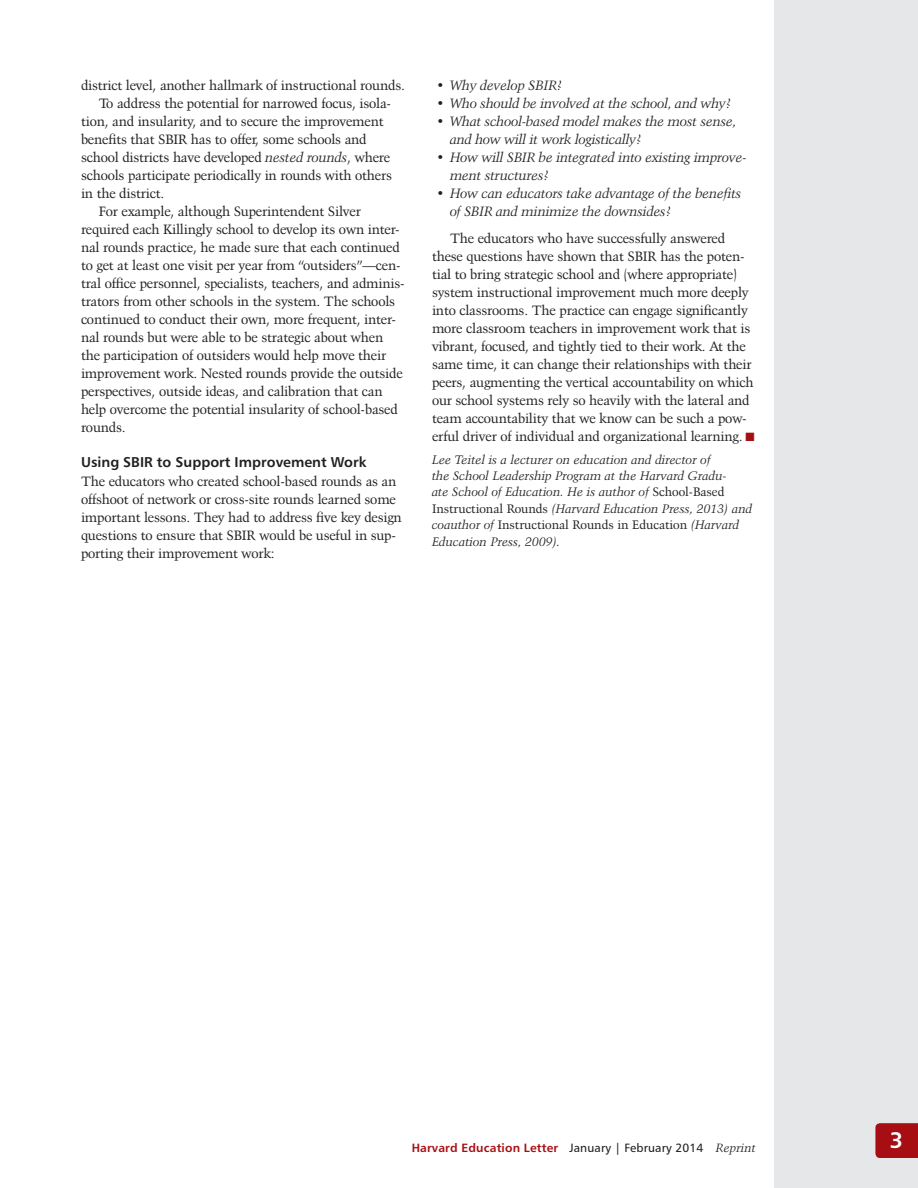
<style>
.page{position:relative;width:918px;height:1188px;background:#fff}
.page>*{position:absolute;margin:0;border:0;box-sizing:border-box;transform-origin:0 0}
.t1{font:22.5px "Humanist 777 BT Bold B";color:#fff}
.t2{font:14.25px "Humanist 777 BT Bold B";color:#231f20}
.t3{font:13.5px/18px "Kuenstler 480 BT";letter-spacing:-.01em;color:#231f20}
.t4{font:italic 13.5px/18px "Kuenstler 480 BT";letter-spacing:-.01em;color:#231f20}
.t5{font:italic 12.3px/16.5px "Kuenstler 480 BT";color:#231f20}
.t6{font:12px "Humanist 777 BT Bold B";letter-spacing:.01em;color:#a70e13}
.s1{font-style:italic}
.s2{color:#a70e13}
.s3{font-style:normal}
.s4{font-family:"Humanist 777 BT Roman B";color:#231f20}
.s5{font-family:"Kuenstler 480 BT";font-style:italic;color:#231f20}
</style>
<div class="page">
<div style="left:774px;top:0;width:144px;height:1188px;background:#e6e7e8"></div>
<div style="left:875px;top:1123px;width:43px;height:35px;background:#a70e13"></div>
<p class="t3" style="left:81px;top:76px;width:325px">district level, another hallmark of instructional rounds.</p>
<p class="t3" style="left:99px;top:94px;width:294px">To address the potential for narrowed focus, isola-</p>
<p class="t3" style="left:81px;top:112px;width:304px">tion, and insularity, and to secure the improvement</p>
<p class="t3" style="left:81px;top:130px;width:287px">benefits that SBIR has to offer, some schools and</p>
<p class="t3" style="left:81px;top:148px;width:311px">school districts have developed <span class="s1">nested rounds</span>, where</p>
<p class="t3" style="left:81px;top:166px;width:312px">schools participate periodically in rounds with others</p>
<p class="t3" style="left:81px;top:184px;width:85px">in the district.</p>
<p class="t3" style="left:99px;top:202px;width:263px">For example, although Superintendent Silver</p>
<p class="t3" style="left:81px;top:220px;width:320px">required each Killingly school to develop its own inter-</p>
<p class="t3" style="left:81px;top:238px;width:320px">nal rounds practice, he made sure that each continued</p>
<p class="t3" style="left:81px;top:256px;width:321px">to get at least one visit per year from “outsiders”—cen-</p>
<p class="t3" style="left:81px;top:274px;width:325px">tral office personnel, specialists, teachers, and adminis-</p>
<p class="t3" style="left:81px;top:292px;width:316px">trators from other schools in the system. The schools</p>
<p class="t3" style="left:81px;top:310px;width:317px">continued to conduct their own, more frequent, inter-</p>
<p class="t3" style="left:81px;top:328px;width:304px">nal rounds but were able to be strategic about when</p>
<p class="t3" style="left:81px;top:346px;width:307px">the participation of outsiders would help move their</p>
<p class="t3" style="left:81px;top:364px;width:323px">improvement work. Nested rounds provide the outside</p>
<p class="t3" style="left:81px;top:382px;width:303px">perspectives, outside ideas, and calibration that can</p>
<p class="t3" style="left:81px;top:400px;width:318px">help overcome the potential insularity of school-based</p>
<p class="t3" style="left:81px;top:418px;width:46px">rounds.</p>
<p class="t2" style="left:81px;top:453px;width:287px">Using SBIR to Support Improvement Work</p>
<p class="t3" style="left:81px;top:472px;width:322px">The educators who created school-based rounds as an offshoot of network or cross-site rounds learned some important lessons. They had to address five key design questions to ensure that SBIR would be useful in sup&shy;porting their improvement work:</p>
<p class="t4" style="left:436px;top:76px;width:128px">• Why develop SBIR?</p>
<p class="t4" style="left:436px;top:94px;width:297px">• Who should be involved at the school, and why?</p>
<p class="t4" style="left:450px;top:112px;width:288px;text-indent:-14px">• What school-based model makes the most sense, and how will it work logistically?</p>
<p class="t4" style="left:450px;top:148px;width:298px;text-indent:-14px">• How will SBIR be integrated into existing improve&shy;ment structures?</p>
<p class="t4" style="left:450px;top:184px;width:293px;text-indent:-14px">• How can educators take advantage of the benefits of SBIR and minimize the downsides?</p>
<p class="t3" style="left:432px;top:229px;width:324px;text-indent:18px">The educators who have successfully answered these questions have shown that SBIR has the poten&shy;tial to bring strategic school and (where appropriate) system instructional improvement much more deeply into classrooms. The practice can engage significantly more classroom teachers in improvement work that is vibrant, focused, and tightly tied to their work. At the same time, it can change their relationships with their peers, augmenting the vertical accountability on which our school systems rely so heavily with the lateral and team accountability that we know can be such a pow&shy;erful driver of individual and organizational learning. <span class="s2">■</span></p>
<p class="t5" style="left:432px;top:451px;width:322px">Lee Teitel is a lecturer on education and director of<br>the School Leadership Program at the Harvard Gradu-<br>ate School of Education. He is author of <span class="s3">School-Based Instructional Rounds</span> (Harvard Education Press, 2013) and coauthor of <span class="s3">Instructional Rounds in Education</span> (Harvard Education Press, 2009).</p>
<p class="t6" style="left:412px;top:1140px;width:346px">Harvard Education Letter <span class="s4">January | February 2014</span> <span class="s5">Reprint</span></p>
<h1 class="t1" style="left:890px;top:1126px;width:15px">3</h1>
</div>
